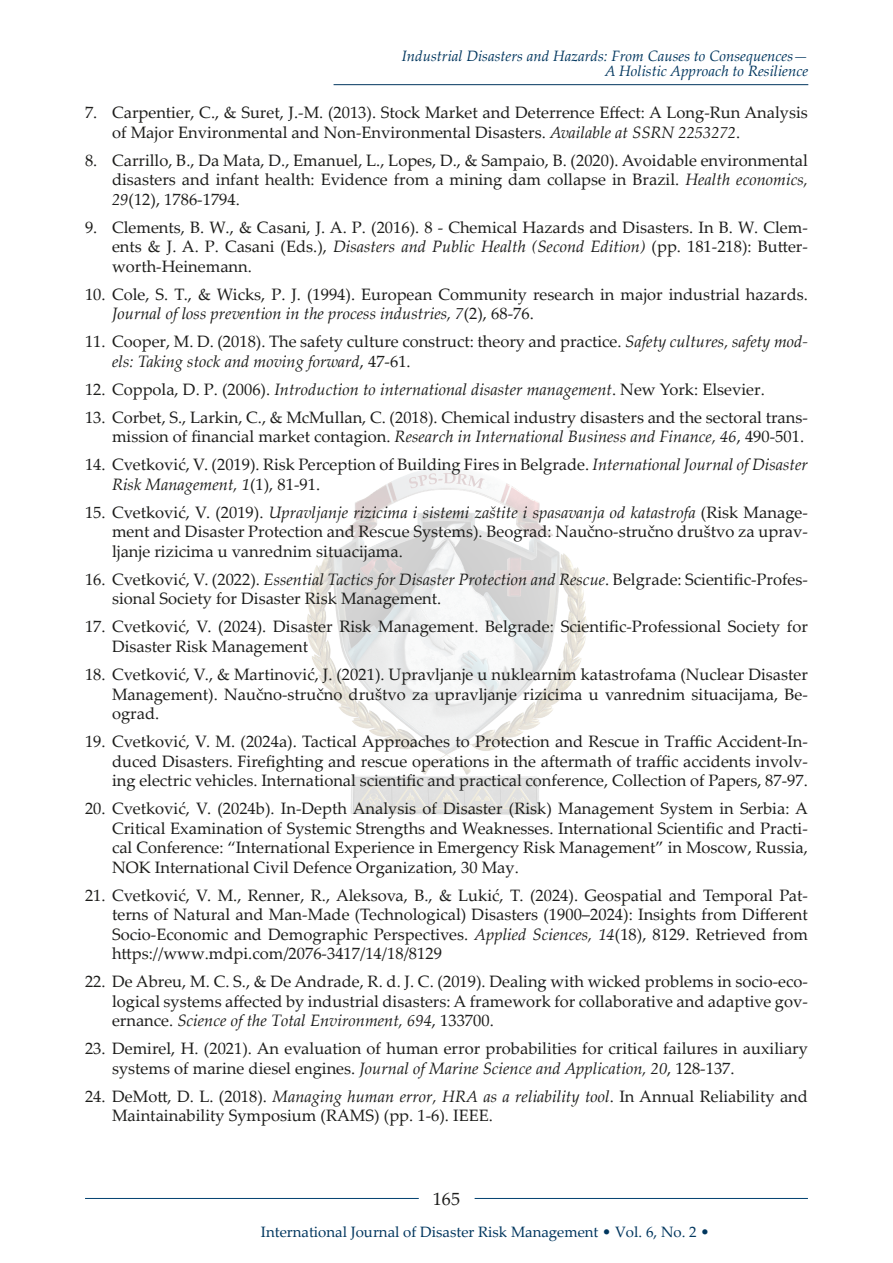
<style>
.page{position:relative;width:893px;height:1263px;background:#fff}
.page>*{position:absolute;margin:0;border:0;box-sizing:border-box;transform-origin:0 0}
.t1{font:18px "Palatino Linotype";color:#1d1d1b}
.t2{font:16.5px/19.5px "Palatino Linotype";color:#1d1d1b}
.t3{font:italic 16.5px "Palatino Linotype";color:#1d1d1b}
.t4{font:italic 15px/15px "Palatino Linotype";color:#00365e;text-align:right}
.t5{font:15px "Palatino Linotype";color:#00365e}
.s1{font-style:italic}
.s2{font-style:normal}
</style>
<div class="page">
<hr style="left:334px;top:84px;width:474px;height:1px;background:#00365e">
<img style="left:307px;top:469px;width:280px;height:346px">
<hr style="left:85px;top:1198px;width:334px;height:1px;background:#004170">
<hr style="left:475px;top:1198px;width:333px;height:1px;background:#004170">
<p class="t4" style="left:402px;top:47px;width:408px">Industrial Disasters and Hazards: From Causes to Consequences—<br>A Holistic Approach to Resilience</p>
<p class="t2" style="left:112px;top:102px;width:697px;text-indent:-27px">7. Carpentier, C., &amp; Suret, J.-M. (2013). Stock Market and Deterrence Effect: A Long-Run Analysis of Major Environmental and Non-Environmental Disasters. <span class="s1">Available at SSRN 2253272</span>.</p>
<p class="t2" style="left:112px;top:150px;width:697px;text-align:justify;text-indent:-27px">8. Carrillo, B., Da Mata, D., Emanuel, L., Lopes, D., &amp; Sampaio, B. (2020). Avoidable environmental disasters and infant health: Evidence from a mining dam collapse in Brazil. <span class="s1">Health economics, 29</span>(12), 1786-1794.</p>
<p class="t2" style="left:112px;top:217px;width:697px;text-align:justify;text-indent:-27px">9. Clements, B. W., &amp; Casani, J. A. P. (2016). 8 - Chemical Hazards and Disasters. In B. W. Clem&shy;ents &amp; J. A. P. Casani (Eds.), <span class="s1">Disasters and Public Health (Second Edition)</span> (pp. 181-218): Butter&shy;worth-Heinemann.</p>
<p class="t2" style="left:112px;top:284px;width:697px;text-indent:-27px">10. Cole, S. T., &amp; Wicks, P. J. (1994). European Community research in major industrial hazards.<br><span class="s1">Journal of loss prevention in the process industries, 7</span>(2), 68-76.</p>
<p class="t2" style="left:112px;top:331px;width:697px;text-indent:-27px">11. Cooper, M. D. (2018). The safety culture construct: theory and practice. <span class="s1">Safety cultures, safety mod&shy;els: Taking stock and moving forward</span>, 47-61.</p>
<p class="t3" style="left:85px;top:378px;width:681px"><span class="s2">12. Coppola, D. P. (2006).</span> Introduction to international disaster management<span class="s2">. New York: Elsevier.</span></p>
<p class="t2" style="left:85px;top:407px;width:724px;text-align:right">13. Corbet, S., Larkin, C., &amp; McMullan, C. (2018). Chemical industry disasters and the sectoral trans&shy;mission of financial market contagion. <span class="s1">Research in International Business and Finance, 46</span>, 490-501.</p>
<p class="t2" style="left:112px;top:454px;width:697px;text-indent:-27px">14. Cvetković, V. (2019). Risk Perception of Building Fires in Belgrade. <span class="s1">International Journal of Disaster<br>Risk Management, 1</span>(1), 81-91.</p>
<p class="t2" style="left:112px;top:502px;width:697px;text-align:justify;text-indent:-27px">15. Cvetković, V. (2019). <span class="s1">Upravljanje rizicima i sistemi zaštite i spasavanja od katastrofa</span> (Risk Manage&shy;ment and Disaster Protection and Rescue Systems). Beograd: Naučno-stručno društvo za uprav&shy;ljanje rizicima u vanrednim situacijama.</p>
<p class="t2" style="left:112px;top:569px;width:697px;text-indent:-27px">16. Cvetković, V. (2022). <span class="s1">Essential Tactics for Disaster Protection and Rescue</span>. Belgrade: Scientific-Profes&shy;sional Society for Disaster Risk Management.</p>
<p class="t2" style="left:112px;top:616px;width:697px;text-indent:-27px">17. Cvetković, V. (2024). Disaster Risk Management. Belgrade: Scientific-Professional Society for<br>Disaster Risk Management</p>
<p class="t2" style="left:112px;top:664px;width:697px;text-align:justify;text-indent:-27px">18. Cvetković, V., &amp; Martinović, J. (2021). Upravljanje u nuklearnim katastrofama (Nuclear Disaster Management). Naučno-stručno društvo za upravljanje rizicima u vanrednim situacijama, Be&shy;ograd.</p>
<p class="t2" style="left:112px;top:731px;width:697px;text-align:justify;text-indent:-27px">19. Cvetković, V. M. (2024a). Tactical Approaches to Protection and Rescue in Traffic Accident-In&shy;duced Disasters. Firefighting and rescue operations in the aftermath of traffic accidents involv&shy;ing electric vehicles. International scientific and practical conference, Collection of Papers, 87-97.</p>
<p class="t2" style="left:112px;top:798px;width:697px;text-align:justify;text-indent:-27px">20. Cvetković, V. (2024b). In-Depth Analysis of Disaster (Risk) Management System in Serbia: A Critical Examination of Systemic Strengths and Weaknesses. International Scientific and Practi&shy;cal Conference: “International Experience in Emergency Risk Management” in Moscow, Russia, NOK International Civil Defence Organization, 30 May.</p>
<p class="t2" style="left:112px;top:884px;width:697px;text-align:justify;text-indent:-27px">21. Cvetković, V. M., Renner, R., Aleksova, B., &amp; Lukić, T. (2024). Geospatial and Temporal Pat&shy;terns of Natural and Man-Made (Technological) Disasters (1900–2024): Insights from Different Socio-Economic and Demographic Perspectives. <span class="s1">Applied Sciences, 14</span>(18), 8129. Retrieved from https://www.mdpi.com/2076-3417/14/18/8129</p>
<p class="t2" style="left:112px;top:971px;width:697px;text-align:justify;text-indent:-27px">22. De Abreu, M. C. S., &amp; De Andrade, R. d. J. C. (2019). Dealing with wicked problems in socio-eco&shy;logical systems affected by industrial disasters: A framework for collaborative and adaptive gov&shy;ernance. <span class="s1">Science of the Total Environment, 694</span>, 133700.</p>
<p class="t2" style="left:112px;top:1038px;width:697px;text-indent:-27px">23. Demirel, H. (2021). An evaluation of human error probabilities for critical failures in auxiliary systems of marine diesel engines. <span class="s1">Journal of Marine Science and Application, 20</span>, 128-137.</p>
<p class="t2" style="left:112px;top:1085px;width:697px;text-indent:-27px">24. DeMott, D. L. (2018). <span class="s1">Managing human error, HRA as a reliability tool</span>. In Annual Reliability and<br>Maintainability Symposium (RAMS) (pp. 1-6). IEEE.</p>
<p class="t1" style="left:433px;top:1186px;width:28px">165</p>
<p class="t5" style="left:261px;top:1221px;width:450px">International Journal of Disaster Risk Management • Vol. 6, No. 2 •</p>
</div>
